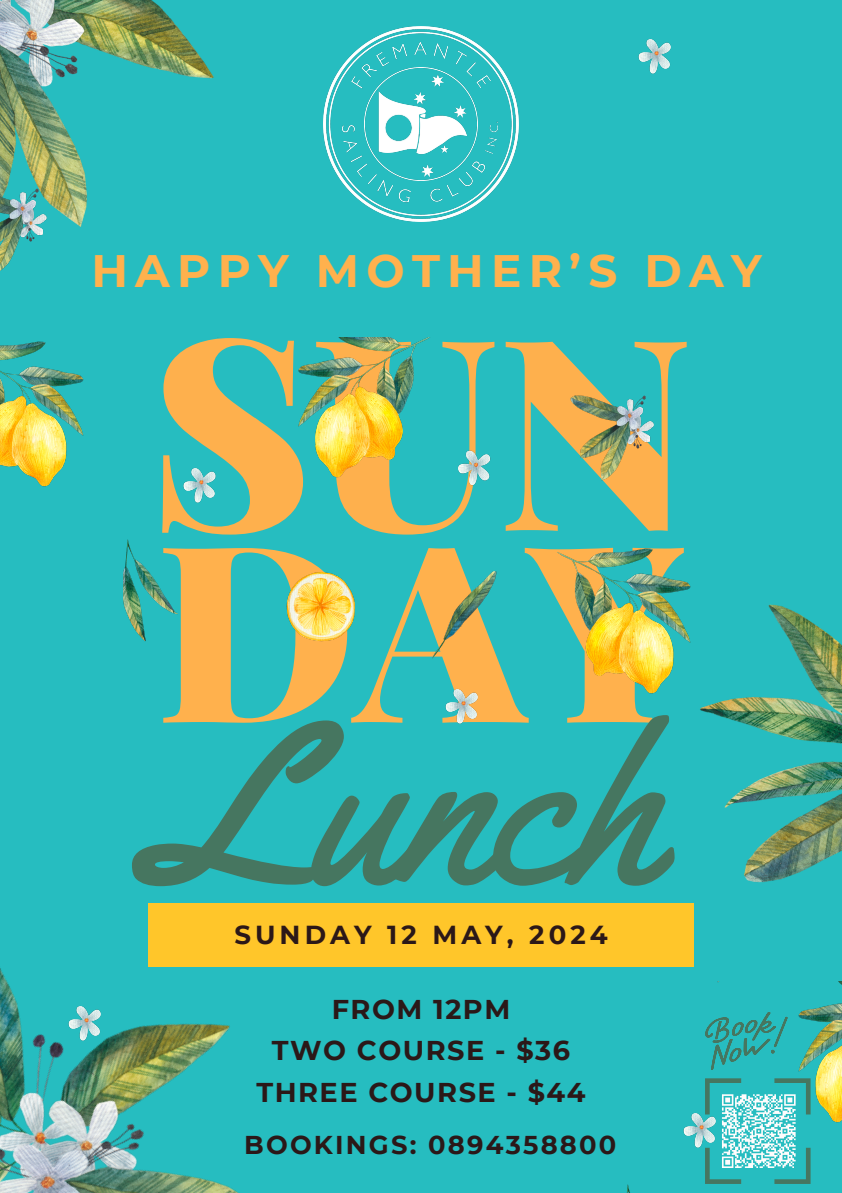
<style>
.page{position:relative;width:842px;height:1193px;background:#fff}
.page>*{position:absolute;margin:0;border:0;box-sizing:border-box;transform-origin:0 0}
.t1{font:900 266.9px "Playfair Display";color:#feb04d}
.t2{font:900 246.55px "Playfair Display";color:#ffb14d}
.t3{font:225.3px "Yellowtail";color:#467660}
.t4{font:700 45.35px "Montserrat";letter-spacing:.16em;color:#ffb14d}
.t5{font:700 27.15px/41.4px "Montserrat";letter-spacing:.055em;color:#2b1818;text-align:center}
.t6{font:700 26px "Montserrat";letter-spacing:.155em;color:#2b1818}
.t7{font:700 25.75px "Montserrat";letter-spacing:.085em;color:#2b1818}
</style>
<div class="page">
<div style="left:0;top:0;width:842px;height:1192px;background:#26bdc0"></div>
<div style="left:149px;top:903px;width:544px;height:63px;background:#ffc62a"></div>
<img style="left:123px;top:337px;width:548px;height:357px">
<img style="left:0;top:0;width:519px;height:137px">
<img style="left:323px;top:27px;width:195px;height:195px">
<img style="left:671px;top:579px;width:171px;height:388px">
<img style="left:0;top:581px;width:595px;height:611px">
<img style="left:627px;top:981px;width:215px;height:211px">
<img style="left:0;top:130px;width:123px;height:357px">
<img style="left:638px;top:39px;width:33px;height:35px">
<img style="left:430px;top:650px;width:70px;height:89px">
<img style="left:53px;top:966px;width:70px;height:90px">
<svg style="left:705px;top:1078px;width:105px;height:105px"></svg>
<svg style="left:705px;top:1011px;width:83px;height:58px"></svg>
<p class="t4" style="left:91px;top:243px;width:672px">HAPPY MOTHER’S DAY</p>
<p class="t1" style="left:149px;top:242px;width:545px">SUN</p>
<p class="t2" style="left:156px;top:455px;width:531px">DAY</p>
<h3 class="t3" style="left:148px;top:662px;width:512px">Lunch</h3>
<p class="t6" style="left:234px;top:918px;width:375px">SUNDAY 12 MAY, 2024</p>
<p class="t5" style="left:256px;top:988px;width:331px">FROM 12PM<br>TWO COURSE - $36<br>THREE COURSE - $44</p>
<h1 class="t7" style="left:244px;top:1128px;width:374px">BOOKINGS: 0894358800</h1>
</div>
